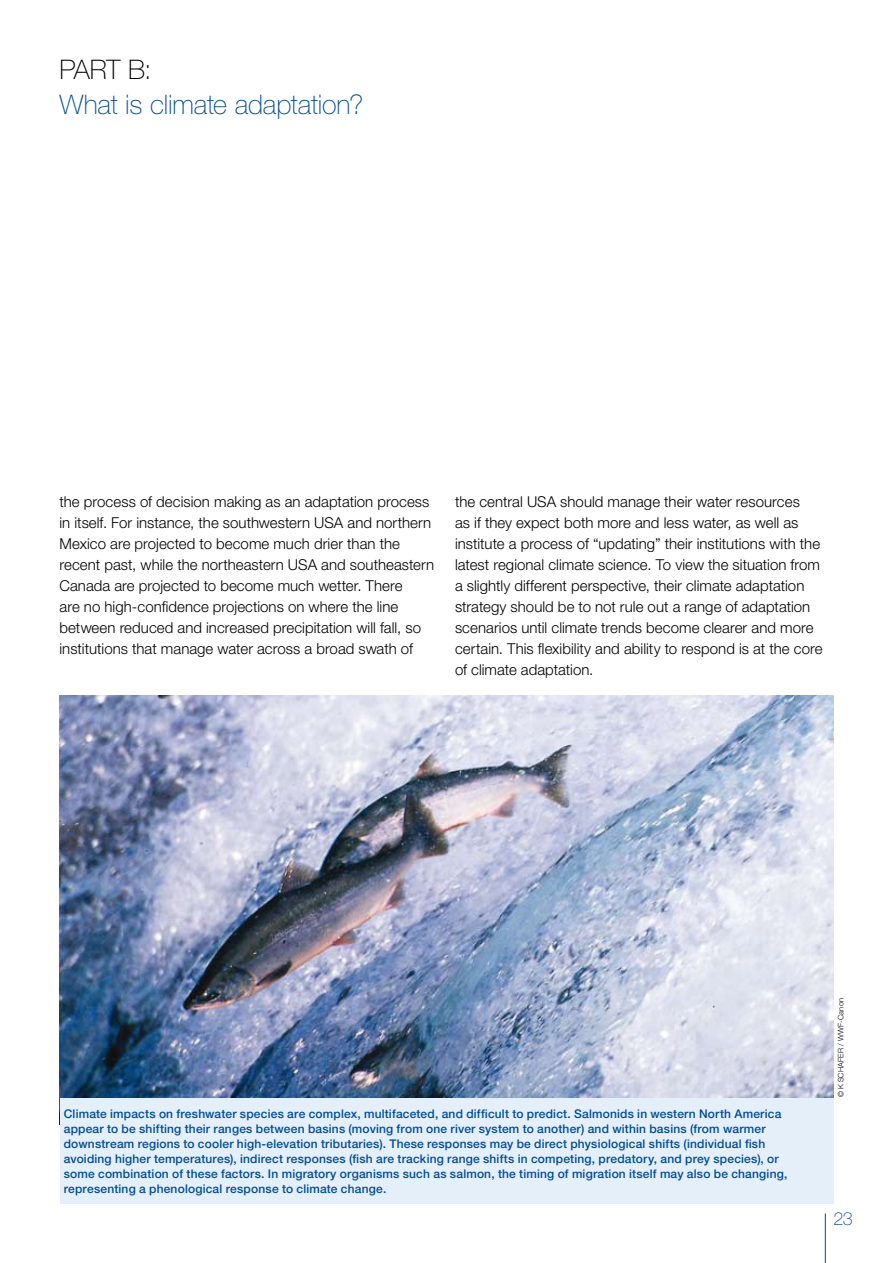
<style>
.page{position:relative;width:893px;height:1263px;background:#fff}
.page>*{position:absolute;margin:0;border:0;box-sizing:border-box;transform-origin:0 0}
.t1{font:100 27px "Helvetica Neue LT Std";letter-spacing:-.005em;color:#004c93}
.t2{font:100 27px "Helvetica Neue LT Std";color:#000}
.t3{font:100 18px "Helvetica Neue LT Std";color:#004c93}
.t4{font:300 15px/21px "Helvetica Neue";letter-spacing:.005em;color:#000}
.t5{font:500 12px/15px "Helvetica Neue";letter-spacing:.015em;color:#004c93}
.t6{font:300 7.5px "Helvetica Neue";letter-spacing:.02em;color:#000}
</style>
<div class="page">
<hr style="left:825px;top:1213px;width:1px;height:50px;background:#004c93">
<img style="left:60px;top:696px;width:773px;height:402px">
<div style="left:60px;top:1098px;width:773px;height:105px;background:#e4eff9"></div>
<h1 class="t2" style="left:60px;top:54px;width:94px">PART B:</h1>
<h1 class="t1" style="left:60px;top:89px;width:305px">What is climate adaptation?</h1>
<p class="t4" style="left:60px;top:490px;width:376px">the process of decision making as an adaptation process in itself. For instance, the southwestern USA and northern Mexico are projected to become much drier than the recent past, while the northeastern USA and southeastern Canada are projected to become much wetter. There<br>are no high-confidence projections on where the line between reduced and increased precipitation will fall, so institutions that manage water across a broad swath of</p>
<p class="t4" style="left:455px;top:490px;width:369px">the central USA should manage their water resources<br>as if they expect both more and less water, as well as institute a process of “updating” their institutions with the latest regional climate science. To view the situation from a slightly different perspective, their climate adaptation strategy should be to not rule out a range of adaptation scenarios until climate trends become clearer and more certain. This flexibility and ability to respond is at the core of climate adaptation.</p>
<p class="t5" style="left:64px;top:1106px;width:725px">Climate impacts on freshwater species are complex, multifaceted, and difficult to predict. Salmonids in western North America appear to be shifting their ranges between basins (moving from one river system to another) and within basins (from warmer downstream regions to cooler high-elevation tributaries). These responses may be direct physiological shifts (individual fish avoiding higher temperatures), indirect responses (fish are tracking range shifts in competing, predatory, and prey species), or some combination of these factors. In migratory organisms such as salmon, the timing of migration itself may also be changing, representing a phenological response to climate change.</p>
<p class="t6" style="left:836px;top:1097px;width:101px;rotate:-90deg">© K SCHAFER / WWF-Canon</p>
<p class="t3" style="left:833px;top:1208px;width:21px">23</p>
</div>
